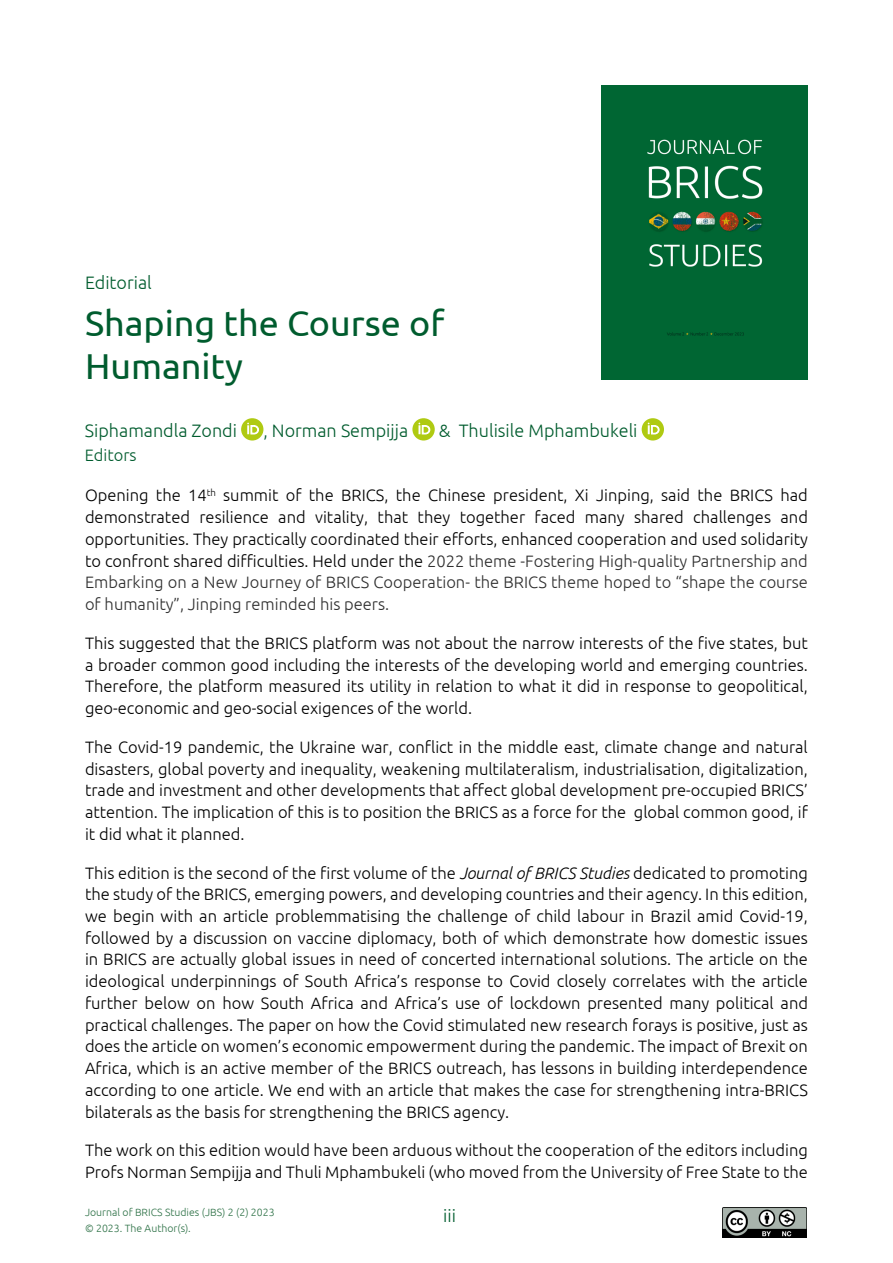
<style>
.page{position:relative;width:893px;height:1263px;background:#fff}
.page>*{position:absolute;margin:0;border:0;box-sizing:border-box;transform-origin:0 0}
.t1{font:36px/43.2px "Ubuntu";color:#005c2e}
.t2{font:300 18px "Ubuntu";color:#005c2e}
.t3{font:300 16.5px/21.8px "Ubuntu";color:#000;text-align:justify}
.t4{font:300 16.5px "Ubuntu";color:#005c2e}
.t5{font:300 10.5px/16.2px "Ubuntu";color:#2d7146}
.s1{color:#2f2f2f}
.s2{font-style:italic}
</style>
<div class="page">
<img style="left:722px;top:1208px;width:85px;height:29px">
<div style="left:242px;top:419px;width:20px;height:20px;background:#afca12;border-radius:50%"></div>
<div style="left:241px;top:418px;width:22px;height:22px;border:2px solid #afca12;border-radius:50%"></div>
<svg style="left:247px;top:423px;width:12px;height:11px"></svg>
<div style="left:413px;top:419px;width:21px;height:20px;background:#afca12;border-radius:50%"></div>
<div style="left:412px;top:418px;width:23px;height:22px;border:2px solid #afca12;border-radius:50%"></div>
<svg style="left:418px;top:423px;width:12px;height:11px"></svg>
<svg style="left:643px;top:419px;width:20px;height:20px"></svg>
<div style="left:642px;top:418px;width:22px;height:22px;border:2px solid #afca12;border-radius:50%"></div>
<svg style="left:648px;top:423px;width:12px;height:11px"></svg>
<img style="left:601px;top:85px;width:207px;height:294px">
<p class="t2" style="left:85px;top:271px;width:68px">Editorial</p>
<h1 class="t1" style="left:85px;top:300px;width:361px">Shaping the Course of<br>Humanity</h1>
<p class="t2" style="left:85px;top:420px;width:154px">Siphamandla Zondi</p>
<p class="t2" style="left:263px;top:420px;width:146px">, Norman Sempijja</p>
<p class="t2" style="left:439px;top:420px;width:200px">&amp; Thulisile Mphambukeli</p>
<p class="t4" style="left:85px;top:445px;width:53px">Editors</p>
<p class="t3" style="left:85px;top:484px;width:724px">Opening the 14<sup>th</sup> summit of the BRICS, the Chinese president, Xi Jinping, said the BRICS had demonstrated resilience and vitality, that they together faced many shared challenges and opportunities. They practically coordinated their efforts, enhanced cooperation and used solidarity to confront shared difficulties. Held under the <span class="s1">2022 theme -Fostering High-quality Partnership and Embarking on a New Journey of BRICS Cooperation- the BRICS theme hoped to “shape the course of humanity”, Jinping reminded his peers.</span></p>
<p class="t3" style="left:85px;top:632px;width:724px;text-align:left">This suggested that the BRICS platform was not about the narrow interests of the five states, but a broader common good including the interests of the developing world and emerging countries.<br>Therefore, the platform measured its utility in relation to what it did in response to geopolitical, geo-economic and geo-social exigences of the world.</p>
<p class="t3" style="left:85px;top:736px;width:724px">The Covid-19 pandemic, the Ukraine war, conflict in the middle east, climate change and natural disasters, global poverty and inequality, weakening multilateralism, industrialisation, digitalization, trade and investment and other developments that affect global development pre-occupied BRICS’ attention. The implication of this is to position the BRICS as a force for the global common good, if it did what it planned.</p>
<p class="t3" style="left:85px;top:861px;width:724px">This edition is the second of the first volume of the <span class="s2">Journal of BRICS Studies</span> dedicated to promoting the study of the BRICS, emerging powers, and developing countries and their agency. In this edition, we begin with an article problemmatising the challenge of child labour in Brazil amid Covid-19, followed by a discussion on vaccine diplomacy, both of which demonstrate how domestic issues in BRICS are actually global issues in need of concerted international solutions. The article on the ideological underpinnings of South Africa’s response to Covid closely correlates with the article further below on how South Africa and Africa’s use of lockdown presented many political and practical challenges. The paper on how the Covid stimulated new research forays is positive, just as does the article on women’s economic empowerment during the pandemic. The impact of Brexit on Africa, which is an active member of the BRICS outreach, has lessons in building interdependence according to one article. We end with an article that makes the case for strengthening intra-BRICS bilaterals as the basis for strengthening the BRICS agency.</p>
<p class="t3" style="left:85px;top:1139px;width:724px">The work on this edition would have been arduous without the cooperation of the editors including<br>Profs Norman Sempijja and Thuli Mphambukeli (who moved from the University of Free State to the</p>
<p class="t5" style="left:85px;top:1204px;width:191px">Journal of BRICS Studies (JBS) 2 (2) 2023 © 2023. The Author(s).</p>
<p class="t2" style="left:443px;top:1204px;width:14px">iii</p>
</div>
